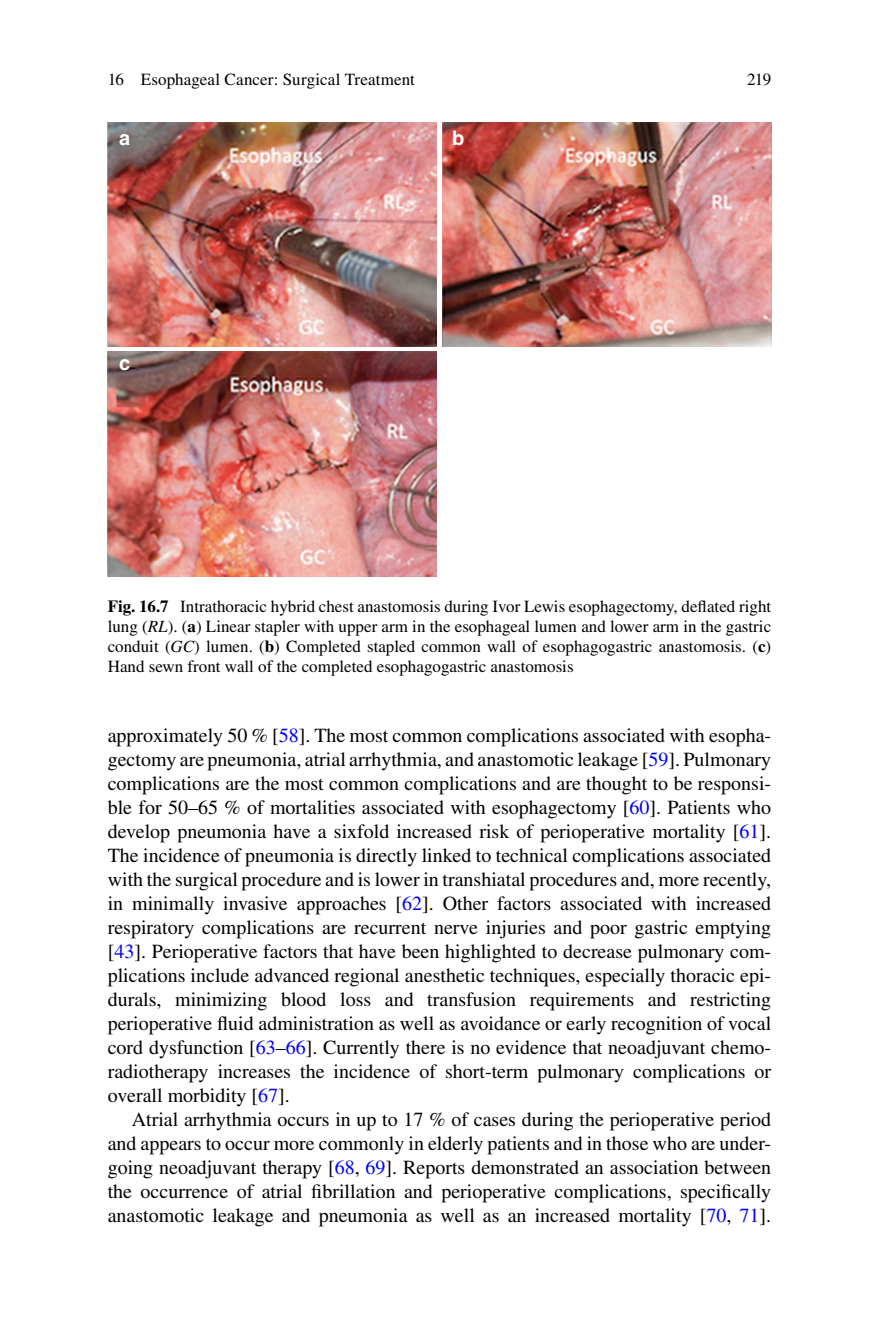
<style>
.page{position:relative;width:879px;height:1333px;background:#fff}
.page>*{position:absolute;margin:0;border:0;box-sizing:border-box;transform-origin:0 0}
.t1{font:20px/24px "Times";color:#000;text-align:justify}
.t2{font:700 20px "Helvetica";color:#fff}
.t3{font:17px/20px "Times";color:#000;text-align:justify}
.s1{font-weight:700}
.s2{font-style:italic}
.s3{color:#0000fa}
</style>
<div class="page">
<img style="left:108px;top:122px;width:329px;height:224px">
<img style="left:442px;top:122px;width:329px;height:224px">
<img style="left:108px;top:352px;width:329px;height:224px">
<p class="t3" style="left:108px;top:71px;width:309px">16 Esophageal Cancer: Surgical Treatment</p>
<p class="t2" style="left:119px;top:126px;width:13px">a</p>
<p class="t2" style="left:452px;top:126px;width:14px">b</p>
<p class="t2" style="left:119px;top:351px;width:13px">c</p>
<p class="t3" style="left:747px;top:71px;width:26px">219</p>
<p class="t3" style="left:108px;top:598px;width:665px"><span class="s1">Fig. 16.7</span> Intrathoracic hybrid chest anastomosis during Ivor Lewis esophagectomy, deflated right lung ( <span class="s2">RL</span> ). ( <span class="s1">a</span> ) Linear stapler with upper arm in the esophageal lumen and lower arm in the gastric conduit ( <span class="s2">GC</span> ) lumen. ( <span class="s1">b</span> ) Completed stapled common wall of esophagogastric anastomosis. ( <span class="s1">c</span> )<br>Hand sewn front wall of the completed esophagogastric anastomosis</p>
<p class="t1" style="left:108px;top:725px;width:665px">approximately 50 % [ <span class="s3">58</span> ]. The most common complications associated with esopha&shy;gectomy are pneumonia, atrial arrhythmia, and anastomotic leakage [ <span class="s3">59</span> ]. Pulmonary complications are the most common complications and are thought to be responsi&shy;ble for 50–65 % of mortalities associated with esophagectomy [ <span class="s3">60</span> ]. Patients who develop pneumonia have a sixfold increased risk of perioperative mortality [ <span class="s3">61</span> ].<br>The incidence of pneumonia is directly linked to technical complications associated with the surgical procedure and is lower in transhiatal procedures and, more recently, in minimally invasive approaches [ <span class="s3">62</span> ]. Other factors associated with increased respiratory complications are recurrent nerve injuries and poor gastric emptying [ <span class="s3">43</span> ]. Perioperative factors that have been highlighted to decrease pulmonary com&shy;plications include advanced regional anesthetic techniques, especially thoracic epi&shy;durals, minimizing blood loss and transfusion requirements and restricting perioperative fluid administration as well as avoidance or early recognition of vocal cord dysfunction [ <span class="s3">63</span> – <span class="s3">66</span> ]. Currently there is no evidence that neoadjuvant chemo&shy;radiotherapy increases the incidence of short-term pulmonary complications or overall morbidity [ <span class="s3">67</span> ].</p>
<p class="t1" style="left:108px;top:1109px;width:665px;text-indent:24px">Atrial arrhythmia occurs in up to 17 % of cases during the perioperative period and appears to occur more commonly in elderly patients and in those who are under&shy;going neoadjuvant therapy [ <span class="s3">68</span> , <span class="s3">69</span> ]. Reports demonstrated an association between the occurrence of atrial fibrillation and perioperative complications, specifically anastomotic leakage and pneumonia as well as an increased mortality [ <span class="s3">70</span> , <span class="s3">71</span> ].</p>
</div>
